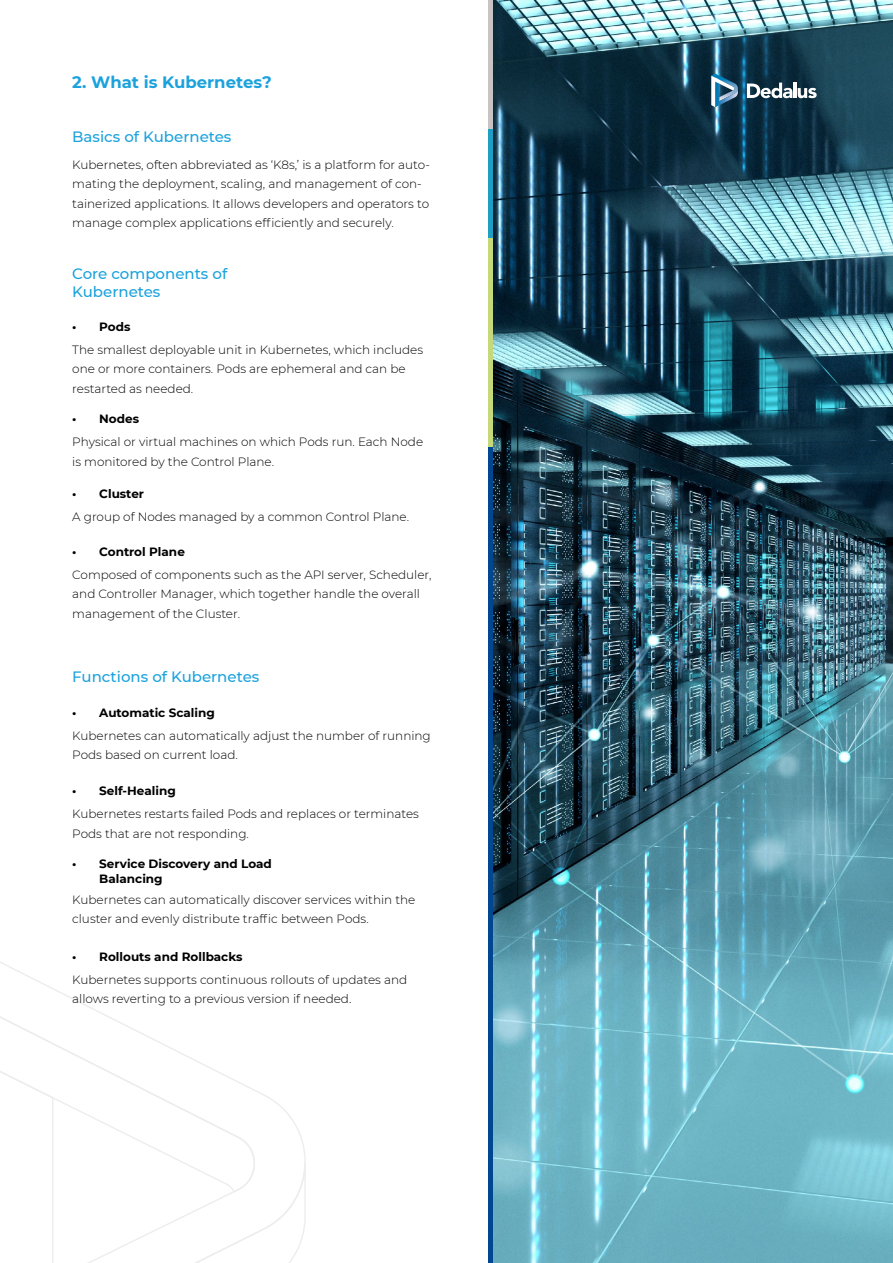
<style>
.page{position:relative;width:893px;height:1263px;background:#fff}
.page>*{position:absolute;margin:0;border:0;box-sizing:border-box;transform-origin:0 0}
.t1{font:700 16.5px "Montserrat";color:#1ba2dd}
.t2{font:500 15px/18px "Montserrat";color:#1ba2dd}
.t3{font:300 12px/19.5px "Montserrat";color:#000}
.t4{font:700 12px/14.4px "Montserrat";color:#000}
</style>
<div class="page">
<img style="left:493px;top:0;width:400px;height:1263px">
<svg style="left:0;top:987px;width:213px;height:82px"></svg>
<svg style="left:0;top:1069px;width:306px;height:194px"></svg>
<svg style="left:747px;top:83px;width:45px;height:15px"></svg>
<hr style="left:794px;top:83px;width:3px;height:15px;background:#fff">
<svg style="left:798px;top:88px;width:19px;height:10px"></svg>
<svg style="left:711px;top:74px;width:28px;height:33px"></svg>
<hr style="left:488px;top:446px;width:4px;height:817px;background:#004691">
<hr style="left:488px;top:237px;width:4px;height:209px;background:#c5d87a">
<hr style="left:488px;top:129px;width:4px;height:108px;background:#1f9ec4">
<hr style="left:488px;top:0;width:4px;height:129px;background:#c7c4c3">
<h1 class="t1" style="left:72px;top:71px;width:201px">2. What is Kubernetes?</h1>
<p class="t2" style="left:72px;top:127px;width:161px">Basics of Kubernetes</p>
<p class="t3" style="left:72px;top:155px;width:359px">Kubernetes, often abbreviated as ‘K8s,’ is a platform for auto&shy;mating the deployment, scaling, and management of con&shy;tainerized applications. It allows developers and operators to manage complex applications efficiently and securely.</p>
<p class="t2" style="left:72px;top:264px;width:157px">Core components of<br>Kubernetes</p>
<p class="t4" style="left:72px;top:319px;width:60px">• Pods</p>
<p class="t3" style="left:72px;top:340px;width:352px">The smallest deployable unit in Kubernetes, which includes one or more containers. Pods are ephemeral and can be restarted as needed.</p>
<p class="t4" style="left:72px;top:411px;width:68px">• Nodes</p>
<p class="t3" style="left:72px;top:432px;width:352px">Physical or virtual machines on which Pods run. Each Node is monitored by the Control Plane.</p>
<p class="t4" style="left:72px;top:486px;width:73px">• Cluster</p>
<p class="t3" style="left:72px;top:507px;width:338px">A group of Nodes managed by a common Control Plane.</p>
<p class="t4" style="left:72px;top:544px;width:114px">• Control Plane</p>
<p class="t3" style="left:72px;top:564px;width:361px">Composed of components such as the API server, Scheduler, and Controller Manager, which together handle the overall management of the Cluster.</p>
<p class="t2" style="left:72px;top:667px;width:189px">Functions of Kubernetes</p>
<p class="t4" style="left:72px;top:705px;width:144px">• Automatic Scaling</p>
<p class="t3" style="left:72px;top:725px;width:360px">Kubernetes can automatically adjust the number of running<br>Pods based on current load.</p>
<p class="t4" style="left:72px;top:783px;width:105px">• Self-Healing</p>
<p class="t3" style="left:72px;top:804px;width:348px">Kubernetes restarts failed Pods and replaces or terminates<br>Pods that are not responding.</p>
<p class="t4" style="left:99px;top:856px;width:174px;text-indent:-27px">• Service Discovery and Load<br>Balancing</p>
<p class="t3" style="left:72px;top:889px;width:345px">Kubernetes can automatically discover services within the cluster and evenly distribute traffic between Pods.</p>
<p class="t4" style="left:72px;top:949px;width:172px">• Rollouts and Rollbacks</p>
<p class="t3" style="left:72px;top:969px;width:336px">Kubernetes supports continuous rollouts of updates and allows reverting to a previous version if needed.</p>
</div>
